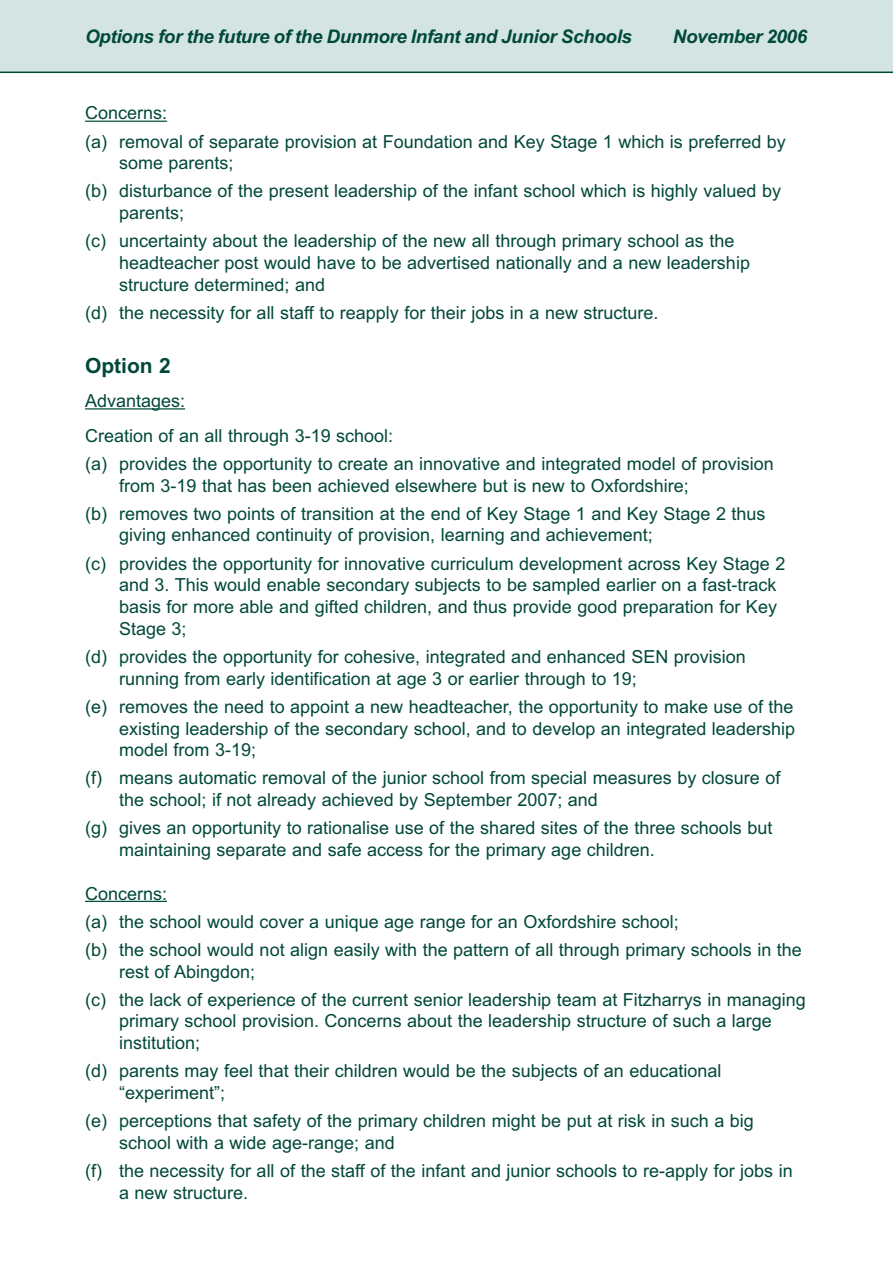
<style>
.page{position:relative;width:893px;height:1263px;background:#fff}
.page>*{position:absolute;margin:0;border:0;box-sizing:border-box;transform-origin:0 0}
.t1{font:700 21px "Arial";color:#004839}
.t2{font:italic 700 18.75px "Arial";letter-spacing:-.015em;color:#004839}
.t3{font:18px/21.8px "Arial";color:#004839}
</style>
<div class="page">
<hr style="left:85px;top:121px;width:82px;height:1px;background:#004839">
<hr style="left:85px;top:408px;width:100px;height:1px;background:#004839">
<hr style="left:85px;top:901px;width:82px;height:1px;background:#004839">
<div style="left:0;top:0;width:893px;height:72px;background:#d3e4e2"></div>
<hr style="left:0;top:72px;width:893px;height:1px;background:#004839">
<p class="t2" style="left:85px;top:26px;width:548px">Options for the future of the Dunmore Infant and Junior Schools</p>
<p class="t2" style="left:673px;top:26px;width:136px">November 2006</p>
<p class="t3" style="left:85px;top:99px;width:702px;line-height:28.2px">Concerns:<br>(a) removal of separate provision at Foundation and Key Stage 1 which is preferred by</p>
<p class="t3" style="left:85px;top:149px;width:697px;line-height:28.2px;text-indent:34px">some parents;<br>(b) disturbance of the present leadership of the infant school which is highly valued by</p>
<p class="t3" style="left:85px;top:199px;width:651px;line-height:28.2px;text-indent:34px">parents;<br>(c) uncertainty about the leadership of the new all through primary school as the</p>
<p class="t3" style="left:119px;top:252px;width:632px">headteacher post would have to be advertised nationally and a new leadership structure determined; and</p>
<p class="t3" style="left:85px;top:302px;width:575px">(d) the necessity for all staff to reapply for their jobs in a new structure.</p>
<p class="t1" style="left:85px;top:353px;width:87px">Option 2</p>
<p class="t3" style="left:85px;top:384px;width:310px;line-height:34.5px">Advantages:<br>Creation of an all through 3-19 school:</p>
<p class="t3" style="left:119px;top:453px;width:656px;text-indent:-34px">(a) provides the opportunity to create an innovative and integrated model of provision from 3-19 that has been achieved elsewhere but is new to Oxfordshire;</p>
<p class="t3" style="left:119px;top:502px;width:648px;text-indent:-34px">(b) removes two points of transition at the end of Key Stage 1 and Key Stage 2 thus giving enhanced continuity of provision, learning and achievement;</p>
<p class="t3" style="left:119px;top:552px;width:668px;text-indent:-34px">(c) provides the opportunity for innovative curriculum development across Key Stage 2 and 3. This would enable secondary subjects to be sampled earlier on a fast-track basis for more able and gifted children, and thus provide good preparation for Key Stage 3;</p>
<p class="t3" style="left:119px;top:646px;width:628px;text-indent:-34px">(d) provides the opportunity for cohesive, integrated and enhanced SEN provision running from early identification at age 3 or earlier through to 19;</p>
<p class="t3" style="left:119px;top:696px;width:677px;text-align:justify;text-indent:-34px">(e) removes the need to appoint a new headteacher, the opportunity to make use of the existing leadership of the secondary school, and to develop an integrated leadership model from 3-19;</p>
<p class="t3" style="left:119px;top:767px;width:663px;text-indent:-34px">(f) means automatic removal of the junior school from special measures by closure of the school; if not already achieved by September 2007; and</p>
<p class="t3" style="left:119px;top:817px;width:655px;text-indent:-34px">(g) gives an opportunity to rationalise use of the shared sites of the three schools but maintaining separate and safe access for the primary age children.</p>
<p class="t3" style="left:85px;top:879px;width:718px;line-height:28.2px">Concerns:<br>(a) the school would cover a unique age range for an Oxfordshire school;<br>(b) the school would not align easily with the pattern of all through primary schools in the</p>
<p class="t3" style="left:85px;top:957px;width:722px;line-height:28.2px;text-indent:34px">rest of Abingdon;<br>(c) the lack of experience of the current senior leadership team at Fitzharrys in managing</p>
<p class="t3" style="left:119px;top:1010px;width:654px">primary school provision. Concerns about the leadership structure of such a large institution;</p>
<p class="t3" style="left:119px;top:1060px;width:604px;text-indent:-34px">(d) parents may feel that their children would be the subjects of an educational “experiment”;</p>
<p class="t3" style="left:119px;top:1110px;width:636px;text-indent:-34px">(e) perceptions that safety of the primary children might be put at risk in such a big school with a wide age-range; and</p>
<p class="t3" style="left:119px;top:1160px;width:675px;text-indent:-34px">(f) the necessity for all of the staff of the infant and junior schools to re-apply for jobs in a new structure.</p>
</div>
